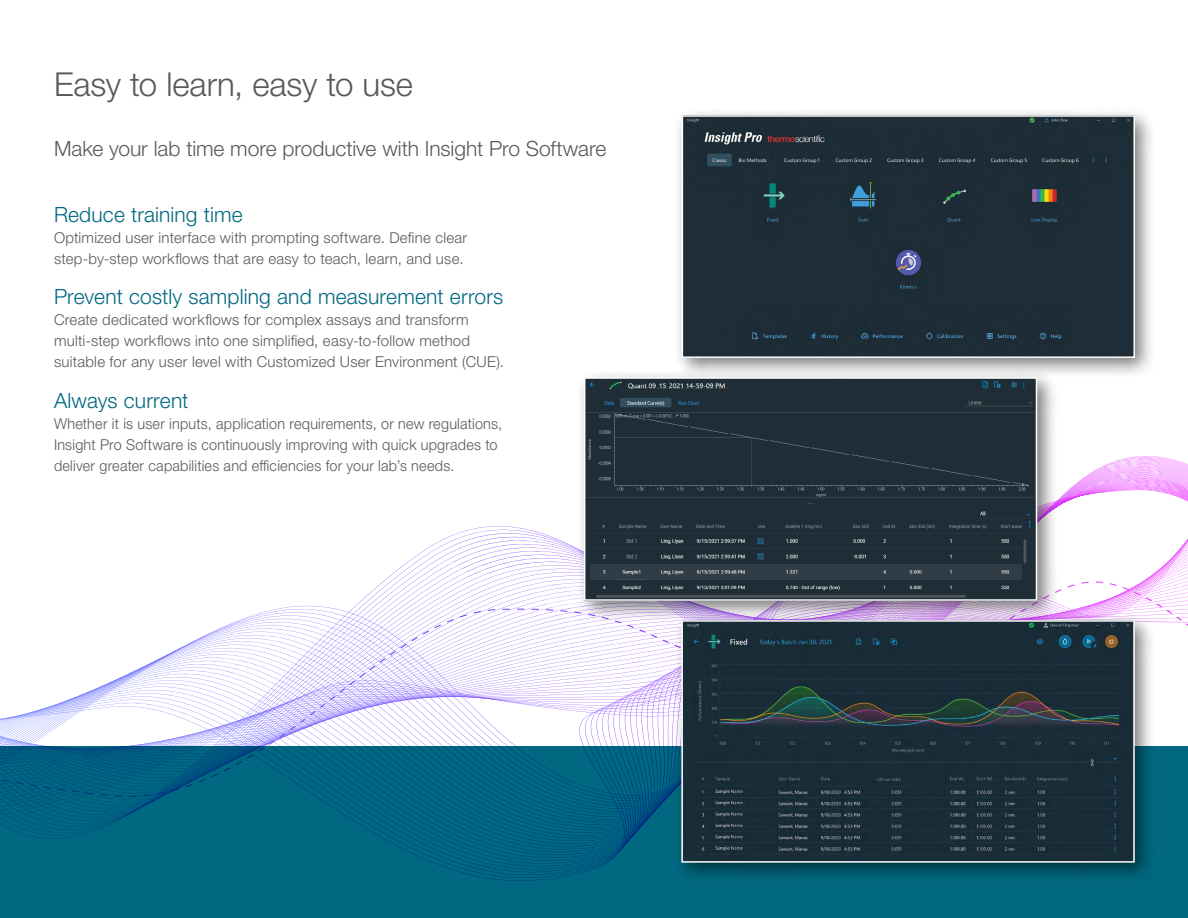
<style>
.page{position:relative;width:1188px;height:918px;background:#fff}
.page>*{position:absolute;margin:0;border:0;box-sizing:border-box;transform-origin:0 0}
.t1{font:300 33px "Helvetica Neue LTW1 G";letter-spacing:-.005em;color:#58595b}
.t2{font:300 21px "Helvetica Neue LTW1 G";letter-spacing:.005em;color:#006880}
.t3{font:300 21px "Helvetica Neue LTW1 G";letter-spacing:-.005em;color:#58595b}
.t4{font:300 15px/21px "Helvetica Neue LTW1 G";letter-spacing:.015em;color:#58595b}
.t5{font:300 15px/21px "Helvetica Neue LTW1 G";letter-spacing:.015em;color:#58595b;scale:.96 1}
</style>
<div class="page">
<svg style="left:0;top:621px;width:1188px;height:297px"></svg>
<svg style="left:238px;top:581px;width:944px;height:40px"></svg>
<div style="left:673px;top:107px;width:484px;height:273px;background:#000;opacity:.5"></div>
<div style="left:685px;top:118px;width:447px;height:237px;background:#1e2d37"></div>
<div style="left:682px;top:115px;width:453px;height:243px;border:2px solid #fff"></div>
<div style="left:575px;top:369px;width:484px;height:254px;background:#000;opacity:.5"></div>
<img style="left:587px;top:380px;width:447px;height:218px">
<div style="left:584px;top:377px;width:453px;height:224px;border:2px solid #fff"></div>
<div style="left:673px;top:612px;width:484px;height:273px;background:#000;opacity:.5"></div>
<img style="left:684px;top:623px;width:448px;height:237px">
<div style="left:681px;top:620px;width:454px;height:243px;border:2px solid #fff"></div>
<h1 class="t1" style="left:54px;top:64px;width:361px">Easy to learn, easy to use</h1>
<h2 class="t3" style="left:54px;top:135px;width:554px">Make your lab time more productive with Insight Pro Software</h2>
<h2 class="t2" style="left:54px;top:202px;width:190px">Reduce training time</h2>
<p class="t4" style="left:54px;top:227px;width:415px">Optimized user interface with prompting software. Define clear step-by-step workflows that are easy to teach, learn, and use.</p>
<h2 class="t2" style="left:54px;top:284px;width:451px">Prevent costly sampling and measurement errors</h2>
<p class="t4" style="left:54px;top:310px;width:451px">Create dedicated workflows for complex assays and transform multi-step workflows into one simplified, easy-to-follow method suitable for any user level with Customized User Environment (CUE).</p>
<h2 class="t2" style="left:54px;top:388px;width:136px">Always current</h2>
<p class="t5" style="left:54px;top:413px;width:468px">Whether it is user inputs, application requirements, or new regulations,<br>Insight Pro Software is continuously improving with quick upgrades to deliver greater capabilities and efficiencies for your lab’s needs.</p>
</div>
